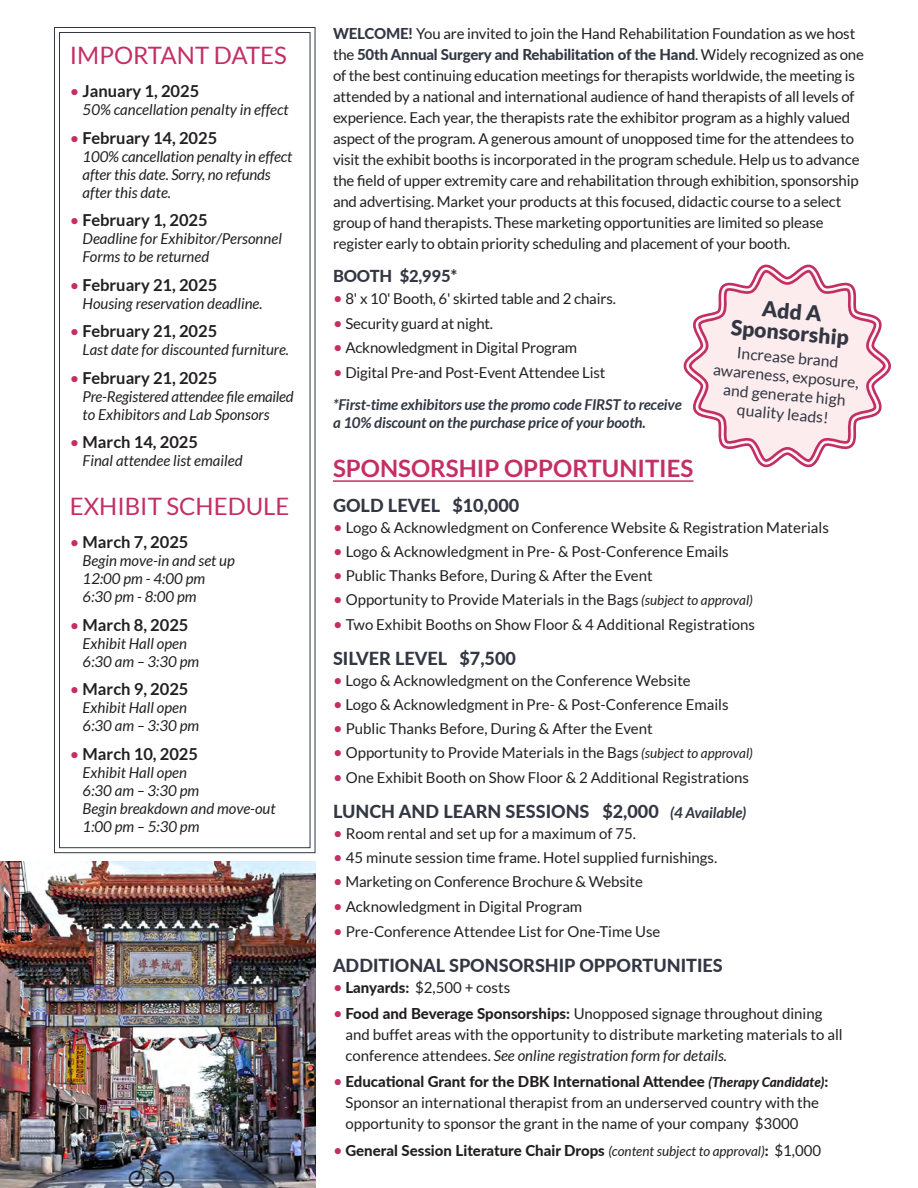
<style>
.page{position:relative;width:918px;height:1188px;background:#fff}
.page>*{position:absolute;margin:0;border:0;box-sizing:border-box;transform-origin:0 0}
.t1{font:24px "Lato";color:#c32f64}
.t2{font:700 24px "Lato";color:#c32f64}
.t3{font:900 21.15px/21.1px "Lato";color:#323743;text-align:center}
.t4{font:800 18px "Lato";color:#323743}
.t5{font:700 16.5px "Lato";color:#231f20}
.t6{font:800 16.5px "Lato";letter-spacing:-.01em;color:#323743}
.t7{font:15.75px/18.9px "Lato";color:#323743;text-align:center}
.t8{font:15px/21px "Lato";letter-spacing:-.01em;color:#231f20}
.t9{font:italic 15px/18px "Lato";color:#231f20}
.t10{font:italic 700 15px/31.5px "Lato";letter-spacing:-.01em;color:#323743}
.t11{font:800 15px "Lato";color:#231f20}
.s1{font-weight:400;color:#c32f64}
.s2{font-weight:800;color:#323743}
.s3{font-size:16.5px;color:#c32f64}
.s4{font-weight:400;font-style:normal;font-size:16.5px;color:#c32f64}
.s5{font-weight:400;font-style:normal;color:#231f20}
.s6{font-style:italic;font-size:13.5px}
.s7{font-weight:700;font-style:italic;font-size:15px}
.s8{font-weight:800}
.s9{font-style:italic}
.s10{font-weight:800;font-style:italic;font-size:13.5px}
.s11{font-weight:400;font-size:16.5px;color:#c32f64}
.s12{font-weight:400;font-style:italic;font-size:13.5px}
.s13{font-weight:400}
</style>
<div class="page">
<hr style="left:333px;top:480px;width:360px;height:2px;background:#c32f64">
<svg style="left:54px;top:27px;width:262px;height:827px"></svg>
<div style="left:59px;top:32px;width:252px;height:816px;border:1px solid #323743"></div>
<svg style="left:683px;top:264px;width:208px;height:204px"></svg>
<img style="left:0;top:862px;width:316px;height:326px">
<hr style="left:917px;top:0;width:1px;height:217px;background:#323743">
<h1 class="t1" style="left:70px;top:42px;width:219px">IMPORTANT DATES</h1>
<p class="t5" style="left:70px;top:82px;width:131px"><span class="s1">•</span> January 1, 2025</p>
<p class="t9" style="left:83px;top:101px;width:208px">50% cancellation penalty in effect</p>
<p class="t5" style="left:70px;top:128px;width:149px"><span class="s1">•</span> February 14, 2025</p>
<p class="t9" style="left:83px;top:148px;width:211px">100% cancellation penalty in effect after this date. Sorry, no refunds after this date.</p>
<p class="t5" style="left:70px;top:211px;width:139px"><span class="s1">•</span> February 1, 2025</p>
<p class="t9" style="left:83px;top:230px;width:201px">Deadline for Exhibitor/Personnel<br>Forms to be returned</p>
<p class="t5" style="left:70px;top:275px;width:149px"><span class="s1">•</span> February 21, 2025</p>
<p class="t9" style="left:83px;top:295px;width:182px">Housing reservation deadline.</p>
<p class="t5" style="left:70px;top:322px;width:149px"><span class="s1">•</span> February 21, 2025</p>
<p class="t9" style="left:83px;top:341px;width:208px">Last date for discounted furniture.</p>
<p class="t5" style="left:70px;top:368px;width:149px"><span class="s1">•</span> February 21, 2025</p>
<p class="t9" style="left:83px;top:388px;width:213px">Pre-Registered attendee file emailed to Exhibitors and Lab Sponsors</p>
<p class="t5" style="left:70px;top:433px;width:130px"><span class="s1">•</span> March 14, 2025</p>
<p class="t9" style="left:83px;top:452px;width:161px">Final attendee list emailed</p>
<h1 class="t1" style="left:70px;top:493px;width:221px">EXHIBIT SCHEDULE</h1>
<p class="t5" style="left:70px;top:533px;width:120px"><span class="s1">•</span> March 7, 2025</p>
<p class="t9" style="left:83px;top:552px;width:154px">Begin move-in and set up<br>12:00 pm - 4:00 pm<br>6:30 pm - 8:00 pm</p>
<p class="t5" style="left:70px;top:615px;width:120px"><span class="s1">•</span> March 8, 2025</p>
<p class="t9" style="left:83px;top:635px;width:118px">Exhibit Hall open<br>6:30 am – 3:30 pm</p>
<p class="t5" style="left:70px;top:680px;width:120px"><span class="s1">•</span> March 9, 2025</p>
<p class="t9" style="left:83px;top:699px;width:118px">Exhibit Hall open<br>6:30 am – 3:30 pm</p>
<p class="t5" style="left:70px;top:744px;width:130px"><span class="s1">•</span> March 10, 2025</p>
<p class="t9" style="left:83px;top:764px;width:194px">Exhibit Hall open<br>6:30 am – 3:30 pm<br>Begin breakdown and move-out<br>1:00 pm – 5:30 pm</p>
<p class="t8" style="left:333px;top:23px;width:533px"><span class="s2">WELCOME!</span> You are invited to join the Hand Rehabilitation Foundation as we host the <span class="s2">50th Annual Surgery and Rehabilitation of the Hand</span>. Widely recognized as one of the best continuing education meetings for therapists worldwide, the meeting is attended by a national and international audience of hand therapists of all levels of experience. Each year, the therapists rate the exhibitor program as a highly valued aspect of the program. A generous amount of unopposed time for the attendees to visit the exhibit booths is incorporated in the program schedule. Help us to advance the field of upper extremity care and rehabilitation through exhibition, sponsorship and advertising. Market your products at this focused, didactic course to a select group of hand therapists. These marketing opportunities are limited so please register early to obtain priority scheduling and placement of your booth.</p>
<p class="t6" style="left:333px;top:264px;width:126px">BOOTH $2,995*</p>
<p class="t8" style="left:333px;top:288px;width:284px"><span class="s3">•</span> 8' x 10' Booth, 6' skirted table and 2 chairs.</p>
<p class="t8" style="left:333px;top:313px;width:162px"><span class="s3">•</span> Security guard at night.</p>
<p class="t8" style="left:333px;top:337px;width:246px"><span class="s3">•</span> Acknowledgment in Digital Program</p>
<p class="t10" style="left:333px;top:357px;width:350px"><span class="s4">•</span> <span class="s5">Digital Pre-and Post-Event Attendee List<br></span>*First-time exhibitors use the promo code FIRST to receive</p>
<p class="t10" style="left:333px;top:407px;width:314px">a 10% discount on the purchase price of your booth.</p>
<h1 class="t2" style="left:333px;top:454px;width:362px">SPONSORSHIP OPPORTUNITIES</h1>
<p class="t4" style="left:333px;top:492px;width:188px">GOLD LEVEL $10,000</p>
<p class="t8" style="left:333px;top:517px;width:497px"><span class="s3">•</span> Logo &amp; Acknowledgment on Conference Website &amp; Registration Materials</p>
<p class="t8" style="left:333px;top:541px;width:397px"><span class="s3">•</span> Logo &amp; Acknowledgment in Pre- &amp; Post-Conference Emails</p>
<p class="t8" style="left:333px;top:565px;width:321px"><span class="s3">•</span> Public Thanks Before, During &amp; After the Event</p>
<p class="t8" style="left:333px;top:589px;width:421px"><span class="s3">•</span> Opportunity to Provide Materials in the Bags <span class="s6">(subject to approval)</span></p>
<p class="t8" style="left:333px;top:614px;width:424px"><span class="s3">•</span> Two Exhibit Booths on Show Floor &amp; 4 Additional Registrations</p>
<p class="t4" style="left:333px;top:645px;width:184px">SILVER LEVEL $7,500</p>
<p class="t8" style="left:333px;top:670px;width:359px"><span class="s3">•</span> Logo &amp; Acknowledgment on the Conference Website</p>
<p class="t8" style="left:333px;top:694px;width:397px"><span class="s3">•</span> Logo &amp; Acknowledgment in Pre- &amp; Post-Conference Emails</p>
<p class="t8" style="left:333px;top:718px;width:321px"><span class="s3">•</span> Public Thanks Before, During &amp; After the Event</p>
<p class="t8" style="left:333px;top:742px;width:421px"><span class="s3">•</span> Opportunity to Provide Materials in the Bags <span class="s6">(subject to approval)</span></p>
<p class="t8" style="left:333px;top:767px;width:418px"><span class="s3">•</span> One Exhibit Booth on Show Floor &amp; 2 Additional Registrations</p>
<p class="t4" style="left:333px;top:798px;width:415px">LUNCH AND LEARN SESSIONS $2,000 <span class="s7">(4 Available)</span></p>
<p class="t8" style="left:333px;top:823px;width:304px"><span class="s3">•</span> Room rental and set up for a maximum of 75.</p>
<p class="t8" style="left:333px;top:847px;width:386px"><span class="s3">•</span> 45 minute session time frame. Hotel supplied furnishings.</p>
<p class="t8" style="left:333px;top:871px;width:311px"><span class="s3">•</span> Marketing on Conference Brochure &amp; Website</p>
<p class="t8" style="left:333px;top:896px;width:251px"><span class="s3">•</span> Acknowledgment in Digital Program</p>
<p class="t8" style="left:333px;top:920px;width:329px"><span class="s3">•</span> Pre-Conference Attendee List for One-Time Use</p>
<p class="t4" style="left:333px;top:952px;width:391px">ADDITIONAL SPONSORSHIP OPPORTUNITIES</p>
<p class="t8" style="left:333px;top:977px;width:179px"><span class="s3">•</span> <span class="s8">Lanyards:</span> $2,500 + costs</p>
<p class="t8" style="left:345px;top:1003px;width:499px;text-indent:-12px"><span class="s3">•</span> <span class="s8">Food and Beverage Sponsorships:</span> Unopposed signage throughout dining and buffet areas with the opportunity to distribute marketing materials to all conference attendees. <span class="s9">See online registration form for details.</span></p>
<p class="t8" style="left:345px;top:1071px;width:484px;text-indent:-12px"><span class="s3">•</span> <span class="s8">Educational Grant for the DBK International Attendee</span> <span class="s10">(Therapy Candidate)</span><span class="s8">:<br></span>Sponsor an international therapist from an underserved country with the opportunity to sponsor the grant in the name of your company $3000</p>
<p class="t11" style="left:333px;top:1139px;width:490px"><span class="s11">•</span> General Session Literature Chair Drops <span class="s12">(content subject to approval)</span>: <span class="s13">$1,000</span></p>
<h2 class="t3" style="left:734px;top:295px;width:120px;rotate:5deg">Add A<br>Sponsorship</h2>
<p class="t7" style="left:716px;top:341px;width:148px;rotate:5deg">Increase brand awareness, exposure, and generate high quality leads!</p>
</div>
